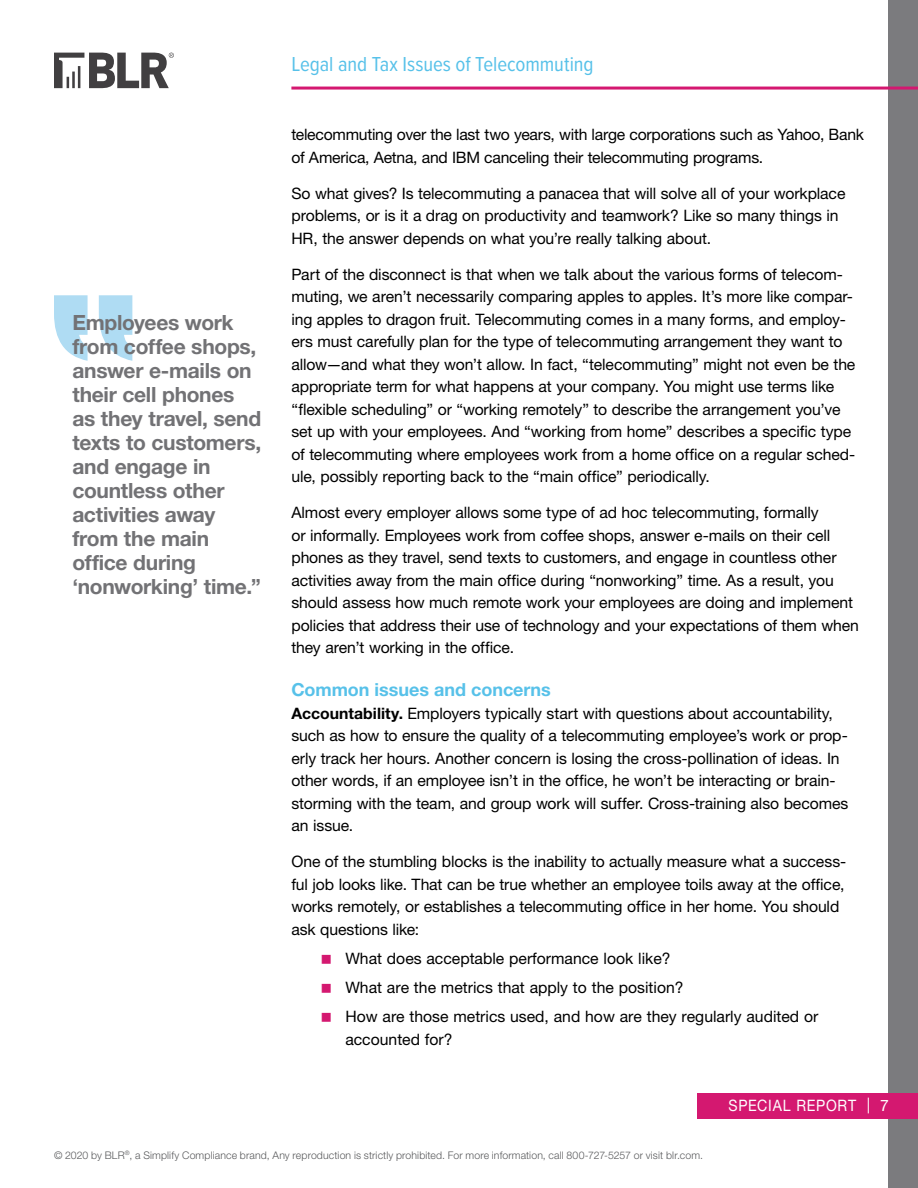
<style>
.page{position:relative;width:918px;height:1188px;background:#fff}
.page>*{position:absolute;margin:0;border:0;box-sizing:border-box;transform-origin:0 0}
.t1{font:700 21px/24px "Helvetica Neue LT Std";letter-spacing:-.015em;color:#727275}
.t2{font:21px "Proxima Nova Cond";letter-spacing:-.005em;color:#57c1e9}
.t3{font:700 18px "Helvetica Neue LT Std";letter-spacing:-.005em;color:#57c1e9}
.t4{font:15.75px/22.5px "Helvetica Neue LT Std";letter-spacing:-.005em;color:#000}
.t5{font:15.75px "Helvetica Neue LT Std";letter-spacing:.055em;color:#fff;scale:.9 1}
.t6{font:300 10.5px "Helvetica Neue LT Std";letter-spacing:.01em;color:#58595b}
.s1{font-weight:700}
</style>
<div class="page">
<div style="left:889px;top:0;width:29px;height:1188px;background:#7b7b7e"></div>
<div style="left:698px;top:1093px;width:220px;height:25px;background:#d41870"></div>
<hr style="left:291px;top:87px;width:627px;height:3px;background:#d41870">
<svg style="left:54px;top:53px;width:120px;height:35px"></svg>
<svg style="left:54px;top:295px;width:78px;height:66px"></svg>
<h1 class="t1" style="left:72px;top:310px;width:190px">Employees work from coffee shops, answer e-mails on their cell phones as they travel, send texts to customers, and engage in countless other activities away from the main office during ‘nonworking’ time.”</h1>
<h1 class="t2" style="left:291px;top:48px;width:304px">Legal and Tax Issues of Telecommuting</h1>
<p class="t4" style="left:291px;top:123px;width:574px">telecommuting over the last two years, with large corporations such as Yahoo, Bank of America, Aetna, and IBM canceling their telecommuting programs.</p>
<p class="t4" style="left:291px;top:182px;width:556px">So what gives? Is telecommuting a panacea that will solve all of your workplace problems, or is it a drag on productivity and teamwork? Like so many things in<br>HR, the answer depends on what you’re really talking about.</p>
<p class="t4" style="left:291px;top:263px;width:566px">Part of the disconnect is that when we talk about the various forms of telecom&shy;muting, we aren’t necessarily comparing apples to apples. It’s more like compar&shy;ing apples to dragon fruit. Telecommuting comes in a many forms, and employ&shy;ers must carefully plan for the type of telecommuting arrangement they want to allow—and what they won’t allow. In fact, “telecommuting” might not even be the appropriate term for what happens at your company. You might use terms like “flexible scheduling” or “working remotely” to describe the arrangement you’ve set up with your employees. And “working from home” describes a specific type of telecommuting where employees work from a home office on a regular sched&shy;ule, possibly reporting back to the “main office” periodically.</p>
<p class="t4" style="left:291px;top:501px;width:569px">Almost every employer allows some type of ad hoc telecommuting, formally<br>or informally. Employees work from coffee shops, answer e-mails on their cell phones as they travel, send texts to customers, and engage in countless other activities away from the main office during “nonworking” time. As a result, you should assess how much remote work your employees are doing and implement policies that address their use of technology and your expectations of them when they aren’t working in the office.</p>
<p class="t3" style="left:291px;top:678px;width:261px">Common issues and concerns</p>
<p class="t4" style="left:291px;top:701px;width:559px"><span class="s1">Accountability.</span> Employers typically start with questions about accountability, such as how to ensure the quality of a telecommuting employee’s work or prop&shy;erly track her hours. Another concern is losing the cross-pollination of ideas. In other words, if an employee isn’t in the office, he won’t be interacting or brain&shy;storming with the team, and group work will suffer. Cross-training also becomes an issue.</p>
<p class="t4" style="left:291px;top:850px;width:556px">One of the stumbling blocks is the inability to actually measure what a success&shy;ful job looks like. That can be true whether an employee toils away at the office, works remotely, or establishes a telecommuting office in her home. You should ask questions like:</p>
<p class="t4" style="left:345px;top:943px;width:475px;line-height:29.2px">What does acceptable performance look like?<br>What are the metrics that apply to the position?<br>How are those metrics used, and how are they regularly audited or</p>
<p class="t4" style="left:345px;top:1028px;width:109px">accounted for?</p>
<p class="t5" style="left:728px;top:1096px;width:180px">SPECIAL REPORT | 7</p>
<p class="t6" style="left:54px;top:1148px;width:651px">© 2020 by BLR<sup>®</sup>, a Simplify Compliance brand, Any reproduction is strictly prohibited. For more information, call 800-727-5257 or visit blr.com.</p>
</div>
